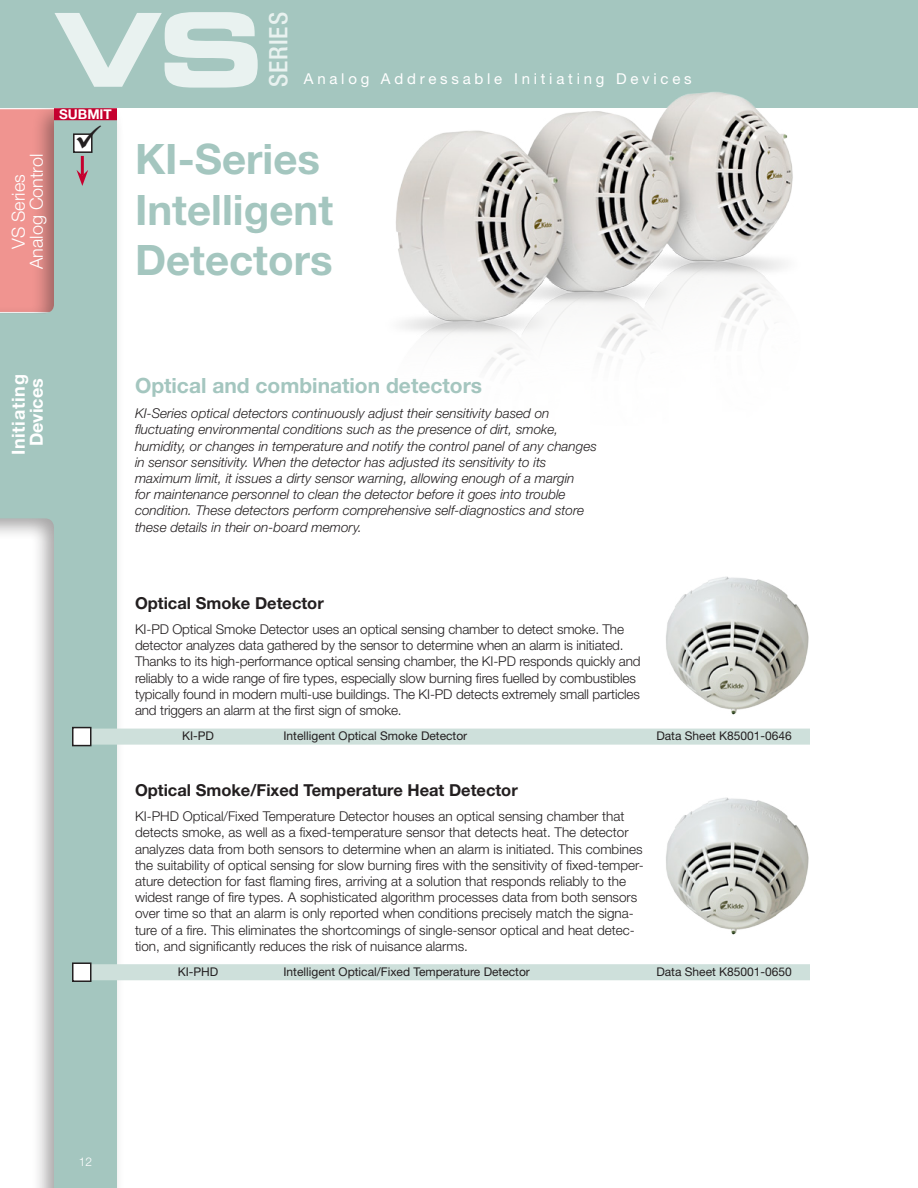
<style>
.page{position:relative;width:918px;height:1188px;background:#fff}
.page>*{position:absolute;margin:0;border:0;box-sizing:border-box;transform-origin:0 0}
.t1{font:102px "Eurostile Bold Extended Two";color:#e9f2f0}
.Section_Title{font:700 42px/50.4px "Helvetica Neue LT Std";color:#a4c6bf}
.t2{font:500 condensed 25.5px "Helvetica Neue LT Std";letter-spacing:.04em;color:#e9f2f0}
.Left-hand_Head{font:700 21px "Helvetica Neue LT Std";color:#a4c6bf}
.t3{font:300 18px/18px "Helvetica Neue LT Std";color:#fff;text-align:center}
.t4{font:700 18px/18px "Helvetica Neue LT Std";letter-spacing:.04em;color:#fff;text-align:center}
.Left-hand_Head-2{font:700 16.5px "Helvetica Neue LT Std";color:#231f20}
.t5{font:15px "Helvetica Neue LT Std";letter-spacing:.25em;color:#fff}
.Left-hand_Descriptio{font:300 13.5px/16.2px "Helvetica Neue LT Std";color:#231f20}
.Detector_type_intros{font:italic 300 13.5px/16.2px "Helvetica Neue LT Std";color:#231f20}
.Right-hand_Head{font:700 13.5px "Helvetica Neue LT Std";color:#fff}
.Left-hand_Product{font:12px "Helvetica Neue LT Std";color:#231f20}
.t6{font:300 12px "Helvetica Neue LT Std";color:#fff}
</style>
<div class="page">
<div style="left:0;top:100px;width:125px;height:1088px;background:#fafafa"></div>
<svg style="left:0;top:108px;width:117px;height:1080px;fill:#a4c6bf"></svg>
<div style="left:54px;top:108px;width:63px;height:12px;background:#c5002e"></div>
<div style="left:0;top:0;width:918px;height:108px;background:#a4c6bf"></div>
<div style="left:90px;top:729px;width:720px;height:16px;background:#cee0db"></div>
<div style="left:90px;top:964px;width:720px;height:16px;background:#cee0db"></div>
<img style="left:666px;top:576px;width:143px;height:139px">
<div style="left:73px;top:728px;width:18px;height:18px;background:#fff"></div>
<div style="left:72px;top:727px;width:20px;height:19px;border:2px solid #231f20"></div>
<img style="left:666px;top:797px;width:143px;height:138px">
<div style="left:73px;top:963px;width:18px;height:18px;background:#fff"></div>
<div style="left:72px;top:962px;width:20px;height:20px;border:2px solid #231f20"></div>
<img style="left:362px;top:63px;width:468px;height:304px">
<svg style="left:0;top:109px;width:108px;height:203px;background:#c5a29f"></svg>
<h1 class="t1" style="left:54px;top:-22px;width:212px">VS</h1>
<h3 class="t2" style="left:263px;top:87px;width:77px;rotate:-90deg">SERIES</h3>
<p class="Right-hand_Head" style="left:59px;top:106px;width:54px">SUBMIT</p>
<p class="t5" style="left:304px;top:70px;width:389px">Analog Addressable Initiating Devices</p>
<h3 class="t3" style="left:9px;top:269px;width:117px;rotate:-90deg">VS Series<br>Analog Control</h3>
<h3 class="t4" style="left:9px;top:455px;width:83px;rotate:-90deg">Initiating<br>Devices</h3>
<p class="Section_Title" style="left:135px;top:133px;width:200px">KI-Series<br>Intelligent<br>Detectors</p>
<p class="Left-hand_Head" style="left:135px;top:373px;width:349px">Optical and combination detectors</p>
<p class="Detector_type_intros" style="left:135px;top:405px;width:463px">KI-Series optical detectors continuously adjust their sensitivity based on fluctuating environmental conditions such as the presence of dirt, smoke, humidity, or changes in temperature and notify the control panel of any changes in sensor sensitivity. When the detector has adjusted its sensitivity to its maximum limit, it issues a dirty sensor warning, allowing enough of a margin<br>for maintenance personnel to clean the detector before it goes into trouble condition. These detectors perform comprehensive self-diagnostics and store these details in their on-board memory.</p>
<p class="Left-hand_Head-2" style="left:135px;top:593px;width:190px">Optical Smoke Detector</p>
<p class="Left-hand_Descriptio" style="left:135px;top:621px;width:507px">KI-PD Optical Smoke Detector uses an optical sensing chamber to detect smoke. The detector analyzes data gathered by the sensor to determine when an alarm is initiated.<br>Thanks to its high-performance optical sensing chamber, the KI-PD responds quickly and reliably to a wide range of fire types, especially slow burning fires fuelled by combustibles typically found in modern multi-use buildings. The KI-PD detects extremely small particles and triggers an alarm at the first sign of smoke.</p>
<p class="Left-hand_Product" style="left:182px;top:729px;width:34px">KI-PD</p>
<p class="Left-hand_Product" style="left:284px;top:729px;width:185px">Intelligent Optical Smoke Detector</p>
<p class="Left-hand_Product" style="left:656px;top:729px;width:137px">Data Sheet K85001-0646</p>
<p class="Left-hand_Head-2" style="left:135px;top:780px;width:384px">Optical Smoke/Fixed Temperature Heat Detector</p>
<p class="Left-hand_Descriptio" style="left:135px;top:808px;width:510px">KI-PHD Optical/Fixed Temperature Detector houses an optical sensing chamber that detects smoke, as well as a fixed-temperature sensor that detects heat. The detector analyzes data from both sensors to determine when an alarm is initiated. This combines the suitability of optical sensing for slow burning fires with the sensitivity of fixed-temper&shy;ature detection for fast flaming fires, arriving at a solution that responds reliably to the widest range of fire types. A sophisticated algorithm processes data from both sensors over time so that an alarm is only reported when conditions precisely match the signa&shy;ture of a fire. This eliminates the shortcomings of single-sensor optical and heat detec&shy;tion, and significantly reduces the risk of nuisance alarms.</p>
<p class="Left-hand_Product" style="left:178px;top:964px;width:42px">KI-PHD</p>
<p class="Left-hand_Product" style="left:284px;top:964px;width:248px">Intelligent Optical/Fixed Temperature Detector</p>
<p class="Left-hand_Product" style="left:656px;top:964px;width:137px">Data Sheet K85001-0650</p>
<p class="t6" style="left:79px;top:1154px;width:15px">12</p>
</div>
